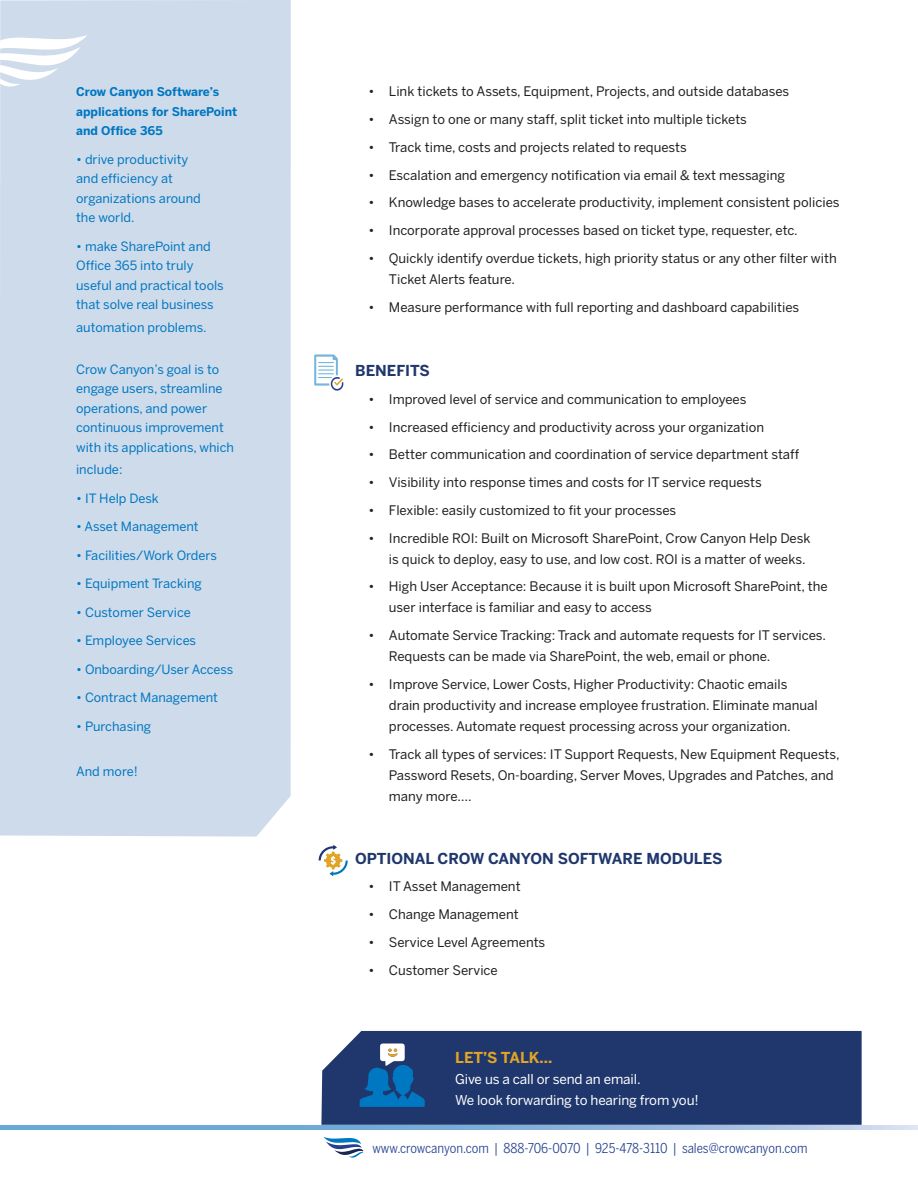
<style>
.page{position:relative;width:918px;height:1188px;background:#fff}
.page>*{position:absolute;margin:0;border:0;box-sizing:border-box;transform-origin:0 0}
.t1{font:700 15px "Benton Sans";color:#1f376c}
.t2{font:700 15px "Benton Sans";color:#e1a426}
.t3{font:13.5px "Benton Sans Cond";letter-spacing:-.005em;color:#25408f}
.t4{font:13.5px/21px "Benton Sans";letter-spacing:-.01em;color:#fff}
.t5{font:13.2px/21px "Benton Sans";color:#231f20}
.t6{font:12.75px/19.5px "Benton Sans";color:#0077c1}
.t7{font:700 12px/19.5px "Benton Sans";color:#0077c1}
</style>
<div class="page">
<svg style="left:0;top:1125px;width:918px;height:4px;background:#86b5db"></svg>
<div style="left:321px;top:1031px;width:541px;height:94px;background:#1f376c"></div>
<svg style="left:319px;top:845px;width:29px;height:31px"></svg>
<svg style="left:360px;top:1043px;width:65px;height:64px;background:#29659c"></svg>
<svg style="left:324px;top:1137px;width:39px;height:21px"></svg>
<div style="left:0;top:0;width:291px;height:837px;background:#cedbeb"></div>
<svg style="left:0;top:35px;width:87px;height:53px"></svg>
<svg style="left:314px;top:354px;width:30px;height:37px"></svg>
<p class="t7" style="left:76px;top:82px;width:163px">Crow Canyon Software’s applications for SharePoint and Office 365</p>
<p class="t6" style="left:76px;top:149px;width:126px">• drive productivity and efficiency at organizations around the world.</p>
<p class="t6" style="left:76px;top:236px;width:149px">• make SharePoint and<br>Office 365 into truly useful and practical tools that solve real business</p>
<p class="t6" style="left:76px;top:317px;width:132px">automation problems.</p>
<p class="t6" style="left:76px;top:359px;width:159px">Crow Canyon’s goal is to engage users, streamline operations, and power continuous improvement with its applications, which</p>
<p class="t6" style="left:76px;top:460px;width:48px">include:</p>
<p class="t6" style="left:76px;top:488px;width:84px">• IT Help Desk</p>
<p class="t6" style="left:76px;top:517px;width:124px">• Asset Management</p>
<p class="t6" style="left:76px;top:545px;width:142px">• Facilities/Work Orders</p>
<p class="t6" style="left:76px;top:574px;width:127px">• Equipment Tracking</p>
<p class="t6" style="left:76px;top:602px;width:116px">• Customer Service</p>
<p class="t6" style="left:76px;top:631px;width:121px">• Employee Services</p>
<p class="t6" style="left:76px;top:659px;width:159px">• Onboarding/User Access</p>
<p class="t6" style="left:76px;top:688px;width:143px">• Contract Management</p>
<p class="t6" style="left:76px;top:716px;width:77px">• Purchasing</p>
<p class="t6" style="left:76px;top:761px;width:63px">And more!</p>
<p class="t5" style="left:369px;top:81px;width:422px">• Link tickets to Assets, Equipment, Projects, and outside databases</p>
<p class="t5" style="left:369px;top:109px;width:380px">• Assign to one or many staff, split ticket into multiple tickets</p>
<p class="t5" style="left:369px;top:136px;width:320px">• Track time, costs and projects related to requests</p>
<p class="t5" style="left:369px;top:164px;width:418px">• Escalation and emergency notification via email &amp; text messaging</p>
<p class="t5" style="left:369px;top:192px;width:472px">• Knowledge bases to accelerate productivity, implement consistent policies</p>
<p class="t5" style="left:369px;top:220px;width:431px">• Incorporate approval processes based on ticket type, requester, etc.</p>
<p class="t5" style="left:389px;top:247px;width:449px;text-indent:-20px">• Quickly identify overdue tickets, high priority status or any other filter with<br>Ticket Alerts feature.</p>
<p class="t5" style="left:369px;top:296px;width:432px">• Measure performance with full reporting and dashboard capabilities</p>
<p class="t1" style="left:355px;top:362px;width:76px">BENEFITS</p>
<p class="t5" style="left:369px;top:388px;width:379px">• Improved level of service and communication to employees</p>
<p class="t5" style="left:369px;top:416px;width:397px">• Increased efficiency and productivity across your organization</p>
<p class="t5" style="left:369px;top:444px;width:432px">• Better communication and coordination of service department staff</p>
<p class="t5" style="left:369px;top:472px;width:395px">• Visibility into response times and costs for IT service requests</p>
<p class="t5" style="left:369px;top:499px;width:309px">• Flexible: easily customized to fit your processes</p>
<p class="t5" style="left:389px;top:527px;width:423px;text-indent:-20px">• Incredible ROI: Built on Microsoft SharePoint, Crow Canyon Help Desk is quick to deploy, easy to use, and low cost. ROI is a matter of weeks.</p>
<p class="t5" style="left:389px;top:576px;width:440px;text-indent:-20px">• High User Acceptance: Because it is built upon Microsoft SharePoint, the user interface is familiar and easy to access</p>
<p class="t5" style="left:389px;top:625px;width:439px;text-indent:-20px">• Automate Service Tracking: Track and automate requests for IT services.<br>Requests can be made via SharePoint, the web, email or phone.</p>
<p class="t5" style="left:389px;top:673px;width:430px;text-indent:-20px">• Improve Service, Lower Costs, Higher Productivity: Chaotic emails drain productivity and increase employee frustration. Eliminate manual processes. Automate request processing across your organization.</p>
<p class="t5" style="left:389px;top:743px;width:452px;text-indent:-20px">• Track all types of services: IT Support Requests, New Equipment Requests,<br>Password Resets, On-boarding, Server Moves, Upgrades and Patches, and many more….</p>
<p class="t1" style="left:355px;top:849px;width:369px">OPTIONAL CROW CANYON SOFTWARE MODULES</p>
<p class="t5" style="left:369px;top:876px;width:153px">• IT Asset Management</p>
<p class="t5" style="left:369px;top:904px;width:152px">• Change Management</p>
<p class="t5" style="left:369px;top:931px;width:178px">• Service Level Agreements</p>
<p class="t5" style="left:369px;top:959px;width:131px">• Customer Service</p>
<p class="t2" style="left:455px;top:1049px;width:99px">LET’S TALK...</p>
<p class="t4" style="left:455px;top:1068px;width:245px">Give us a call or send an email.<br>We look forwarding to hearing from you!</p>
<p class="t3" style="left:372px;top:1140px;width:437px">www.crowcanyon.com | 888-706-0070 | 925-478-3110 | sales@crowcanyon.com</p>
</div>
